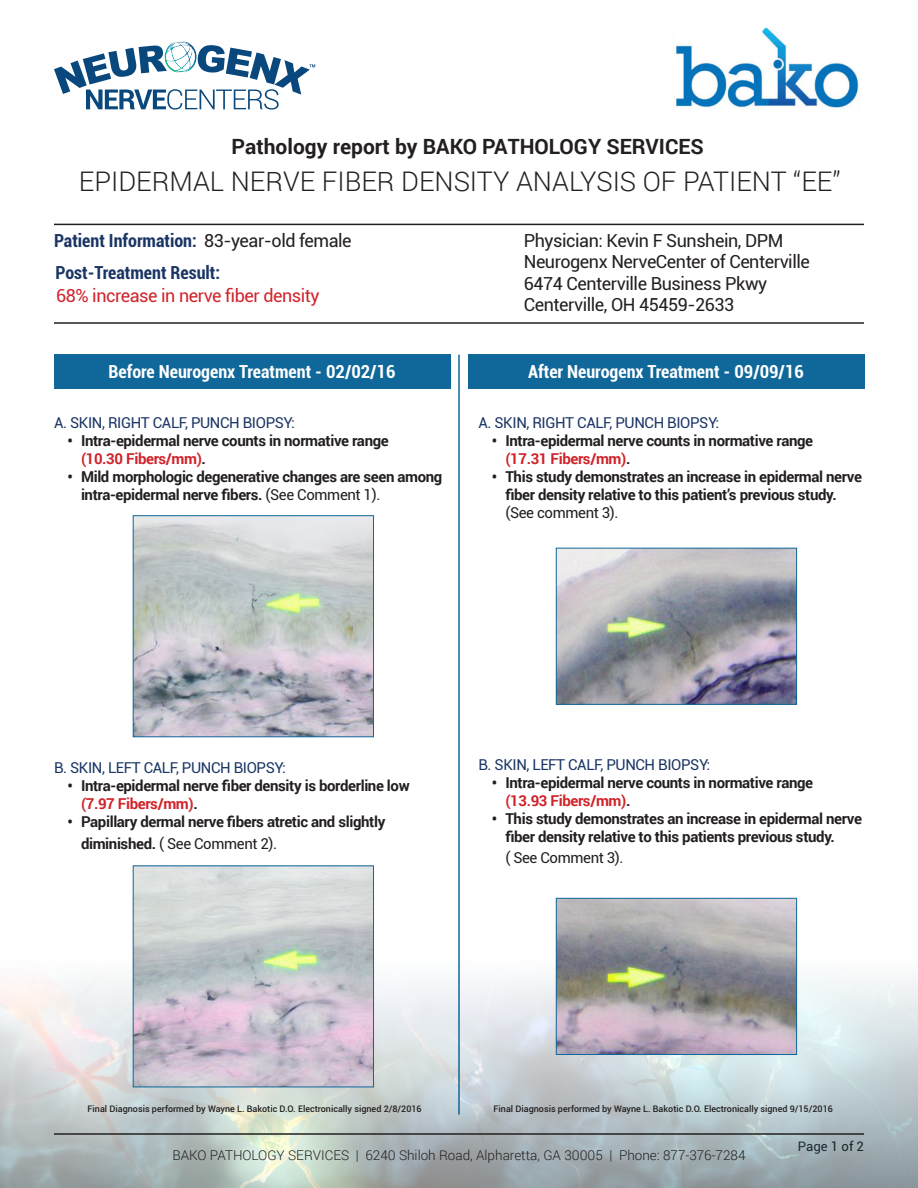
<style>
.page{position:relative;width:918px;height:1188px;background:#fff}
.page>*{position:absolute;margin:0;border:0;box-sizing:border-box;transform-origin:0 0}
.t1{font:300 27px "Roboto";color:#231f20}
.t2{font:700 21px "Roboto";color:#231f20}
.t3{font:18px/21.6px "Roboto";letter-spacing:-.025em;color:#231f20}
.t4{font:700 condensed 18px "Roboto";color:#fff}
.t5{font:700 condensed 18px "Roboto";color:#1a3564}
.t6{font:18px "Roboto";letter-spacing:-.025em;color:#d1232a}
.t7{font:700 15px/18px "Roboto";letter-spacing:-.025em;color:#231f20}
.t8{font:15px "Roboto";letter-spacing:-.025em;color:#1a3564}
.t9{font:15px "Roboto";letter-spacing:-.025em;color:#231f20}
.t10{font:300 13.5px "Roboto";color:#231f20}
.t11{font:13.05px "Roboto";color:#231f20}
.t12{font:500 9px "Roboto";color:#231f20}
.s1{font-weight:400;font-stretch:normal;color:#231f20}
.s2{color:#d1232a}
.s3{font-weight:400}
</style>
<div class="page">
<svg style="left:54px;top:41px;width:261px;height:69px"></svg>
<img style="left:673px;top:28px;width:186px;height:81px">
<img style="left:0;top:957px;width:918px;height:231px">
<hr style="left:54px;top:1133px;width:810px;height:2px;background:#231f20">
<hr style="left:54px;top:224px;width:810px;height:1px;background:#231f20">
<hr style="left:54px;top:322px;width:810px;height:2px;background:#231f20">
<div style="left:54px;top:355px;width:396px;height:34px;background:#10679a"></div>
<div style="left:468px;top:355px;width:396px;height:34px;background:#10679a"></div>
<img style="left:135px;top:868px;width:237px;height:217px">
<div style="left:133px;top:866px;width:241px;height:221px;border:1px solid #10679a"></div>
<img style="left:135px;top:518px;width:237px;height:217px">
<div style="left:133px;top:516px;width:241px;height:221px;border:1px solid #10679a"></div>
<hr style="left:458px;top:355px;width:2px;height:760px;background:#10679a">
<img style="left:558px;top:900px;width:237px;height:153px">
<div style="left:556px;top:898px;width:241px;height:157px;border:1px solid #10679a"></div>
<img style="left:558px;top:550px;width:237px;height:153px">
<div style="left:556px;top:548px;width:241px;height:157px;border:1px solid #10679a"></div>
<h2 class="t2" style="left:232px;top:137px;width:474px">Pathology report by BAKO PATHOLOGY SERVICES</h2>
<h1 class="t1" style="left:79px;top:171px;width:763px">EPIDERMAL NERVE FIBER DENSITY ANALYSIS OF PATIENT “EE”</h1>
<p class="t5" style="left:54px;top:232px;width:299px">Patient Information: <span class="s1">83-year-old female</span></p>
<p class="t3" style="left:524px;top:231px;width:288px">Physician: Kevin F Sunshein, DPM Neurogenx NerveCenter of Centerville 6474 Centerville Business Pkwy Centerville, OH 45459-2633</p>
<p class="t5" style="left:56px;top:264px;width:166px">Post-Treatment Result:</p>
<p class="t6" style="left:56px;top:283px;width:265px">68% increase in nerve fiber density</p>
<p class="t4" style="left:108px;top:364px;width:289px">Before Neurogenx Treatment - 02/02/16</p>
<p class="t4" style="left:528px;top:364px;width:277px">After Neurogenx Treatment - 09/09/16</p>
<p class="t8" style="left:54px;top:416px;width:243px">A. SKIN, RIGHT CALF, PUNCH BIOPSY:</p>
<p class="t7" style="left:81px;top:432px;width:309px;text-indent:-14px">• Intra-epidermal nerve counts in normative range <span class="s2">(10.30 Fibers/mm)</span>.</p>
<p class="t7" style="left:81px;top:468px;width:363px;text-indent:-14px">• Mild morphologic degenerative changes are seen among intra-epidermal nerve fibers. <span class="s3">(See Comment 1).</span></p>
<p class="t8" style="left:478px;top:416px;width:243px">A. SKIN, RIGHT CALF, PUNCH BIOPSY:</p>
<p class="t7" style="left:505px;top:432px;width:309px;text-indent:-14px">• Intra-epidermal nerve counts in normative range <span class="s2">(17.31 Fibers/mm)</span>.</p>
<p class="t7" style="left:505px;top:468px;width:358px;text-indent:-14px">• This study demonstrates an increase in epidermal nerve fiber density relative to this patient’s previous study.</p>
<p class="t9" style="left:505px;top:506px;width:115px">(See comment 3).</p>
<p class="t8" style="left:54px;top:761px;width:233px">B. SKIN, LEFT CALF, PUNCH BIOPSY:</p>
<p class="t7" style="left:81px;top:778px;width:330px;text-indent:-14px">• Intra-epidermal nerve fiber density is borderline low <span class="s2">(7.97 Fibers/mm)</span>.</p>
<p class="t7" style="left:81px;top:812px;width:306px;line-height:21.6px;text-indent:-14px">• Papillary dermal nerve fibers atretic and slightly diminished. <span class="s3">( See Comment 2).</span></p>
<p class="t8" style="left:478px;top:758px;width:233px">B. SKIN, LEFT CALF, PUNCH BIOPSY:</p>
<p class="t7" style="left:505px;top:774px;width:309px;text-indent:-14px">• Intra-epidermal nerve counts in normative range <span class="s2">(13.93 Fibers/mm)</span>.</p>
<p class="t7" style="left:505px;top:810px;width:358px;text-indent:-14px">• This study demonstrates an increase in epidermal nerve fiber density relative to this patients previous study.</p>
<p class="t9" style="left:505px;top:851px;width:120px">( See Comment 3).</p>
<p class="t12" style="left:88px;top:1105px;width:336px">Final Diagnosis performed by Wayne L. Bakotic D.O. Electronically signed 2/8/2016</p>
<p class="t12" style="left:494px;top:1105px;width:341px">Final Diagnosis performed by Wayne L. Bakotic D.O. Electronically signed 9/15/2016</p>
<p class="t10" style="left:172px;top:1149px;width:575px">BAKO PATHOLOGY SERVICES | 6240 Shiloh Road, Alpharetta, GA 30005 | Phone: 877-376-7284</p>
<p class="t11" style="left:798px;top:1141px;width:68px">Page 1 of 2</p>
</div>
